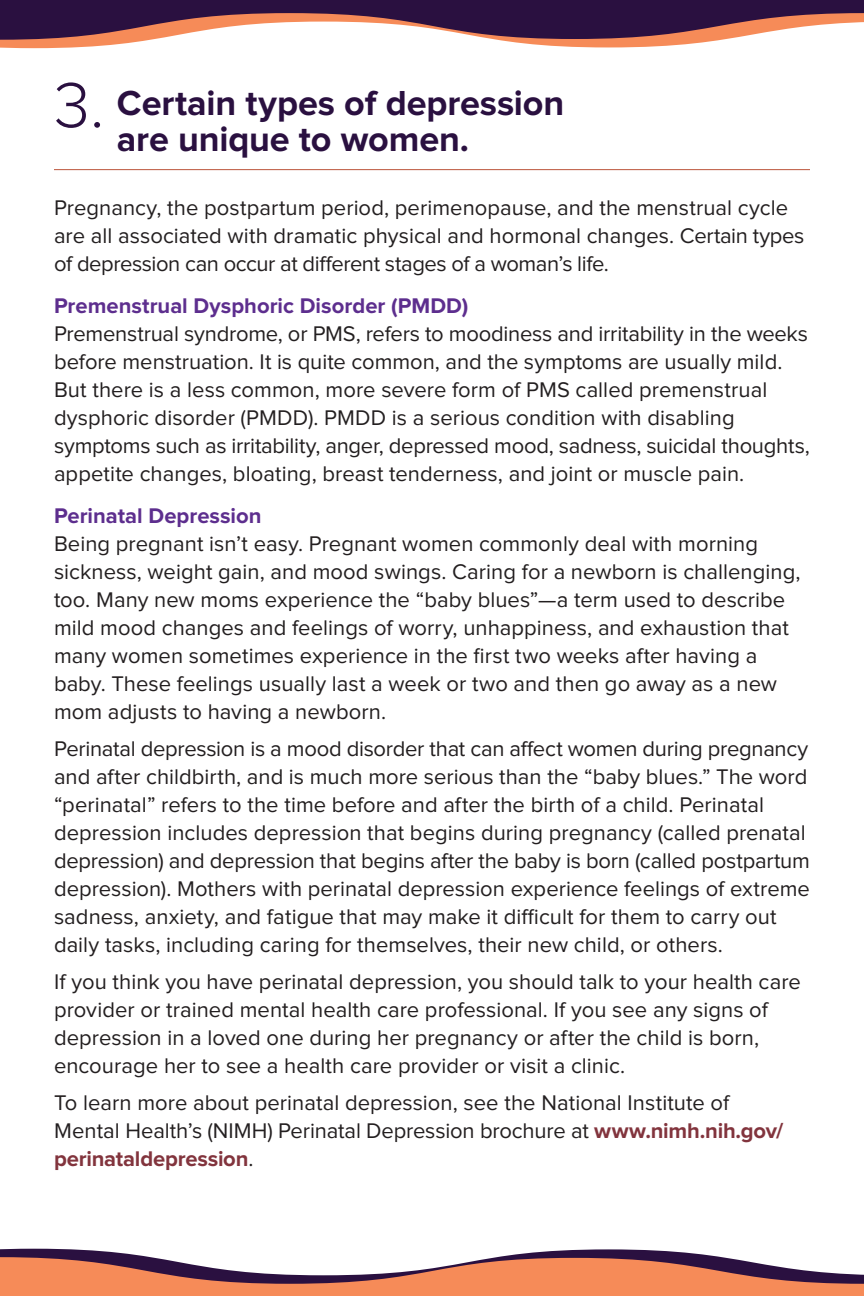
<style>
.page{position:relative;width:864px;height:1296px;background:#fff}
.page>*{position:absolute;margin:0;border:0;box-sizing:border-box;transform-origin:0 0}
.t1{font:700 36px/36px "Proxima Nova";letter-spacing:-.005em;color:#2a1040}
.t2{font:22px/28px "Proxima Nova";color:#231f20}
.t3{font:700 22px "Proxima Nova";color:#5d2e8e}
.s1{font-weight:300;font-size:66px}
.s2{font-weight:700;color:#82343d}
</style>
<div class="page">
<svg style="left:0;top:0;width:864px;height:171px"></svg>
<svg style="left:0;top:1248px;width:864px;height:48px"></svg>
<h2 class="t1" style="left:117px;top:87px;width:449px;text-indent:-63px"><span class="s1">3.</span> Certain types of depression are unique to women.</h2>
<p class="t2" style="left:54px;top:195px;width:752px">Pregnancy, the postpartum period, perimenopause, and the menstrual cycle are all associated with dramatic physical and hormonal changes. Certain types of depression can occur at different stages of a woman’s life.</p>
<h3 class="t3" style="left:54px;top:296px;width:416px">Premenstrual Dysphoric Disorder (PMDD)</h3>
<p class="t2" style="left:54px;top:321px;width:757px">Premenstrual syndrome, or PMS, refers to moodiness and irritability in the weeks before menstruation. It is quite common, and the symptoms are usually mild.<br>But there is a less common, more severe form of PMS called premenstrual dysphoric disorder (PMDD). PMDD is a serious condition with disabling symptoms such as irritability, anger, depressed mood, sadness, suicidal thoughts, appetite changes, bloating, breast tenderness, and joint or muscle pain.</p>
<h3 class="t3" style="left:54px;top:506px;width:209px">Perinatal Depression</h3>
<p class="t2" style="left:54px;top:531px;width:748px">Being pregnant isn’t easy. Pregnant women commonly deal with morning sickness, weight gain, and mood swings. Caring for a newborn is challenging, too. Many new moms experience the “baby blues”—a term used to describe mild mood changes and feelings of worry, unhappiness, and exhaustion that many women sometimes experience in the first two weeks after having a baby. These feelings usually last a week or two and then go away as a new mom adjusts to having a newborn.</p>
<p class="t2" style="left:54px;top:736px;width:757px">Perinatal depression is a mood disorder that can affect women during pregnancy and after childbirth, and is much more serious than the “baby blues.” The word “perinatal” refers to the time before and after the birth of a child. Perinatal depression includes depression that begins during pregnancy (called prenatal depression) and depression that begins after the baby is born (called postpartum depression). Mothers with perinatal depression experience feelings of extreme sadness, anxiety, and fatigue that may make it difficult for them to carry out daily tasks, including caring for themselves, their new child, or others.</p>
<p class="t2" style="left:54px;top:969px;width:748px">If you think you have perinatal depression, you should talk to your health care provider or trained mental health care professional. If you see any signs of depression in a loved one during her pregnancy or after the child is born, encourage her to see a health care provider or visit a clinic.</p>
<p class="t2" style="left:54px;top:1090px;width:731px">To learn more about perinatal depression, see the National Institute of<br>Mental Health’s (NIMH) Perinatal Depression brochure at <span class="s2">www.nimh.nih.gov/ perinataldepression</span>.</p>
</div>
